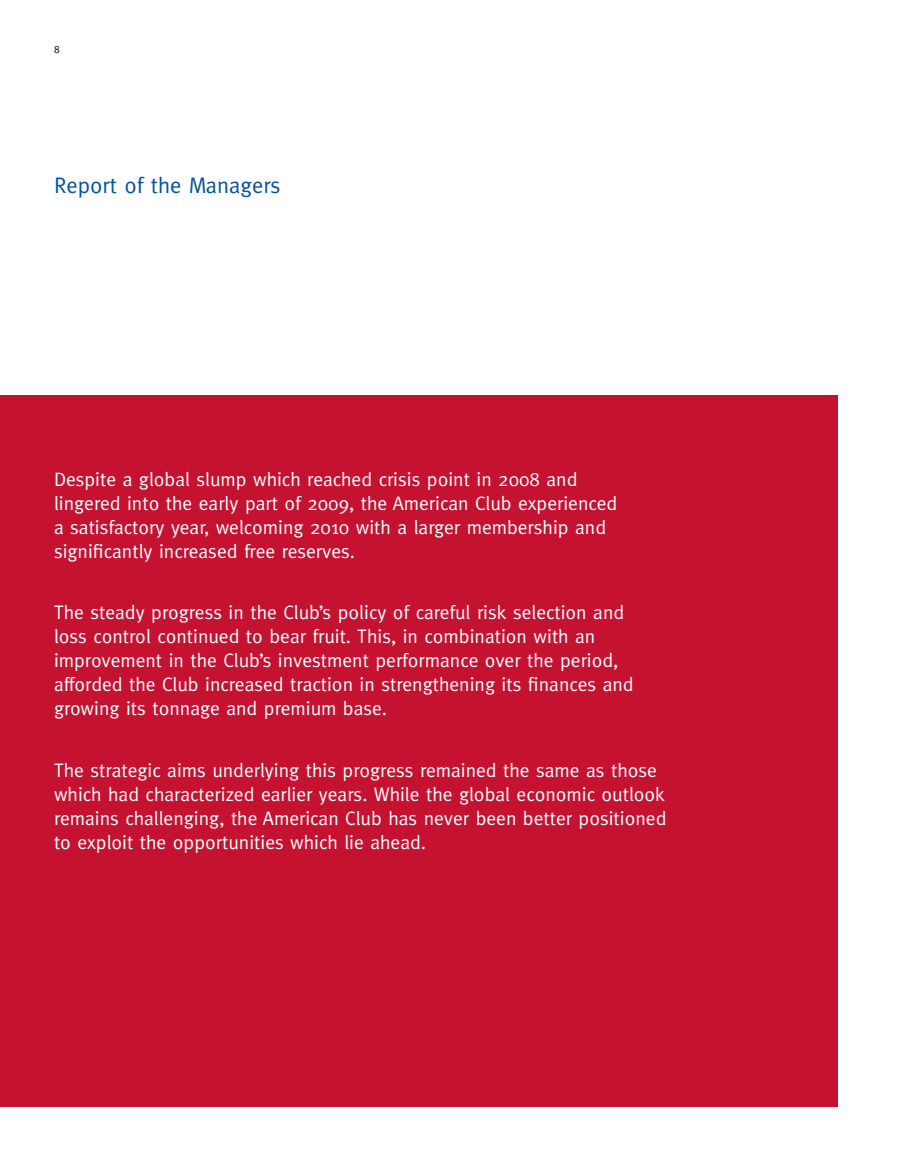
<style>
.page{position:relative;width:918px;height:1161px;background:#fff}
.page>*{position:absolute;margin:0;border:0;box-sizing:border-box;transform-origin:0 0}
.t1{font:22.5px "Meta";color:#0054a4}
.t2{font:19.5px/24px "Meta";color:#fff}
.t3{font:10.5px "Meta Caps";color:#000}
</style>
<div class="page">
<div style="left:0;top:395px;width:838px;height:712px;background:#c41230"></div>
<p class="t3" style="left:54px;top:44px;width:7px">8</p>
<p class="t1" style="left:54px;top:172px;width:228px">Report of the Managers</p>
<p class="t2" style="left:54px;top:467px;width:565px">Despite a global slump which reached crisis point in 2008 and lingered into the early part of 2009, the American Club experienced a satisfactory year, welcoming 2010 with a larger membership and significantly increased free reserves.</p>
<p class="t2" style="left:54px;top:600px;width:581px">The steady progress in the Club’s policy of careful risk selection and loss control continued to bear fruit. This, in combination with an improvement in the Club’s investment performance over the period, afforded the Club increased traction in strengthening its finances and growing its tonnage and premium base.</p>
<p class="t2" style="left:54px;top:758px;width:614px">The strategic aims underlying this progress remained the same as those which had characterized earlier years. While the global economic outlook remains challenging, the American Club has never been better positioned to exploit the opportunities which lie ahead.</p>
</div>
